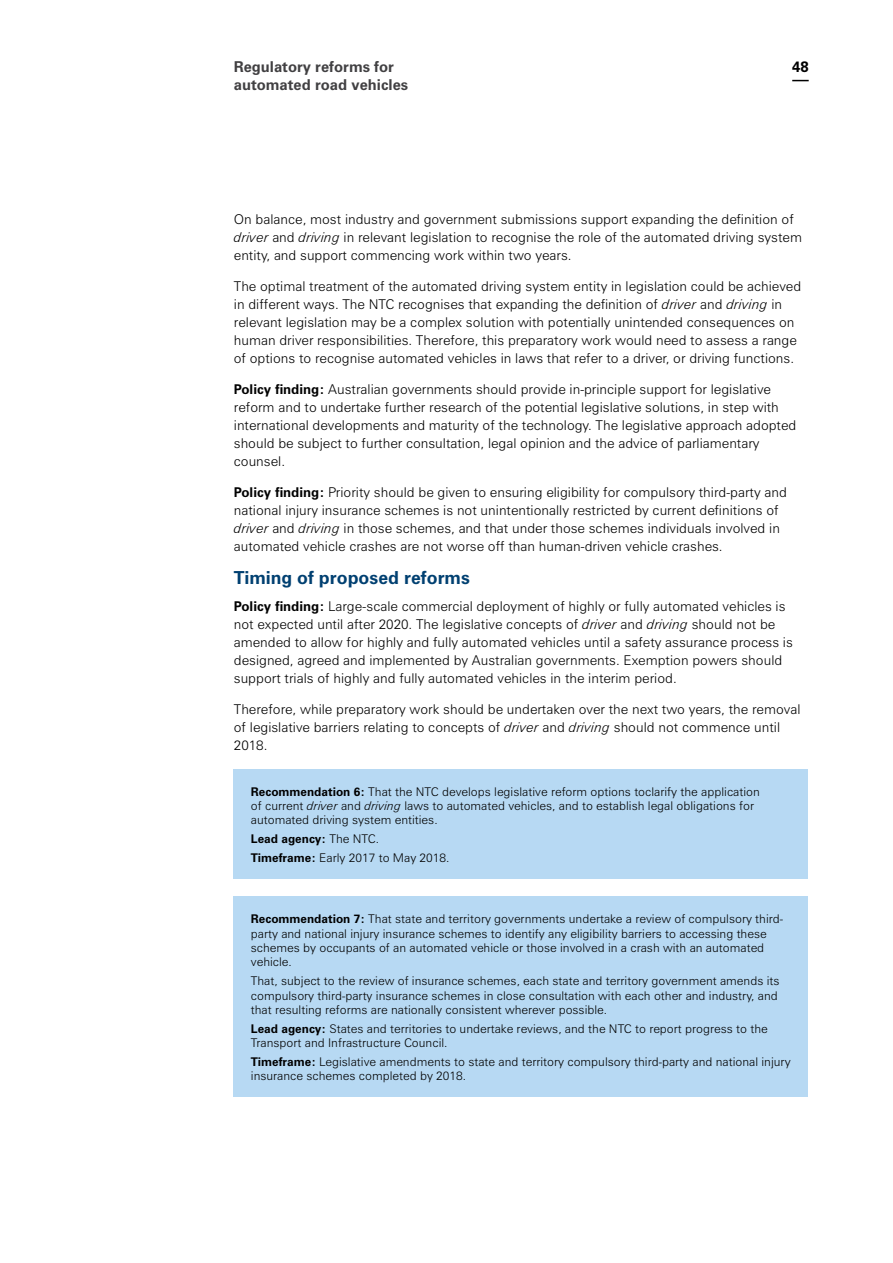
<style>
.page{position:relative;width:893px;height:1263px;background:#fff}
.page>*{position:absolute;margin:0;border:0;box-sizing:border-box;transform-origin:0 0}
.t1{font:700 18px "Zurich BT";color:#004071}
.t2{font:700 15px "Zurich BT";color:#414042}
.t3{font:700 15px "Zurich BT";color:#000}
.t4{font:300 13.5px/18px "Zurich BT";color:#000}
.t5{font:300 12px/14.4px "Zurich BT";color:#000}
.s1{font-style:italic}
.s2{font-weight:700}
</style>
<div class="page">
<svg style="left:792px;top:80px;width:17px;height:1px"></svg>
<div style="left:234px;top:769px;width:574px;height:110px;background:#b7d9f3"></div>
<div style="left:234px;top:897px;width:574px;height:200px;background:#b7d9f3"></div>
<p class="t2" style="left:234px;top:57px;width:162px">Regulatory reforms for</p>
<p class="t3" style="left:792px;top:57px;width:18px">48</p>
<p class="t2" style="left:234px;top:75px;width:176px">automated road vehicles</p>
<p class="t4" style="left:234px;top:210px;width:570px">On balance, most industry and government submissions support expanding the definition of <span class="s1">driver</span> and <span class="s1">driving</span> in relevant legislation to recognise the role of the automated driving system entity, and support commencing work within two years.</p>
<p class="t4" style="left:234px;top:277px;width:569px">The optimal treatment of the automated driving system entity in legislation could be achieved in different ways. The NTC recognises that expanding the definition of <span class="s1">driver</span> and <span class="s1">driving</span> in relevant legislation may be a complex solution with potentially unintended consequences on human driver responsibilities. Therefore, this preparatory work would need to assess a range of options to recognise automated vehicles in laws that refer to a driver, or driving functions.</p>
<p class="t4" style="left:234px;top:380px;width:564px"><span class="s2">Policy finding:</span> Australian governments should provide in-principle support for legislative reform and to undertake further research of the potential legislative solutions, in step with international developments and maturity of the technology. The legislative approach adopted should be subject to further consultation, legal opinion and the advice of parliamentary counsel.</p>
<p class="t4" style="left:234px;top:483px;width:554px"><span class="s2">Policy finding:</span> Priority should be given to ensuring eligibility for compulsory third-party and national injury insurance schemes is not unintentionally restricted by current definitions of <span class="s1">driver</span> and <span class="s1">driving</span> in those schemes, and that under those schemes individuals involved in automated vehicle crashes are not worse off than human-driven vehicle crashes.</p>
<h1 class="t1" style="left:234px;top:567px;width:238px">Timing of proposed reforms</h1>
<p class="t4" style="left:234px;top:597px;width:560px"><span class="s2">Policy finding:</span> Large-scale commercial deployment of highly or fully automated vehicles is not expected until after 2020. The legislative concepts of <span class="s1">driver</span> and <span class="s1">driving</span> should not be amended to allow for highly and fully automated vehicles until a safety assurance process is designed, agreed and implemented by Australian governments. Exemption powers should support trials of highly and fully automated vehicles in the interim period.</p>
<p class="t4" style="left:234px;top:700px;width:568px">Therefore, while preparatory work should be undertaken over the next two years, the removal of legislative barriers relating to concepts of <span class="s1">driver</span> and <span class="s1">driving</span> should not commence until<br>2018.</p>
<p class="t5" style="left:251px;top:784px;width:510px"><span class="s2">Recommendation 6:</span> That the NTC develops legislative reform options toclarify the application of current <span class="s1">driver</span> and <span class="s1">driving</span> laws to automated vehicles, and to establish legal obligations for automated driving system entities.</p>
<p class="t5" style="left:251px;top:829px;width:200px;line-height:18.6px"><span class="s2">Lead agency:</span> The NTC.<br><span class="s2">Timeframe:</span> Early 2017 to May 2018.</p>
<p class="t5" style="left:251px;top:912px;width:534px"><span class="s2">Recommendation 7:</span> That state and territory governments undertake a review of compulsory third&shy;party and national injury insurance schemes to identify any eligibility barriers to accessing these schemes by occupants of an automated vehicle or those involved in a crash with an automated vehicle.</p>
<p class="t5" style="left:251px;top:973px;width:530px">That, subject to the review of insurance schemes, each state and territory government amends its compulsory third-party insurance schemes in close consultation with each other and industry, and that resulting reforms are nationally consistent wherever possible.</p>
<p class="t5" style="left:251px;top:1021px;width:518px"><span class="s2">Lead agency:</span> States and territories to undertake reviews, and the NTC to report progress to the<br>Transport and Infrastructure Council.</p>
<p class="t5" style="left:251px;top:1054px;width:541px"><span class="s2">Timeframe:</span> Legislative amendments to state and territory compulsory third-party and national injury insurance schemes completed by 2018.</p>
</div>
